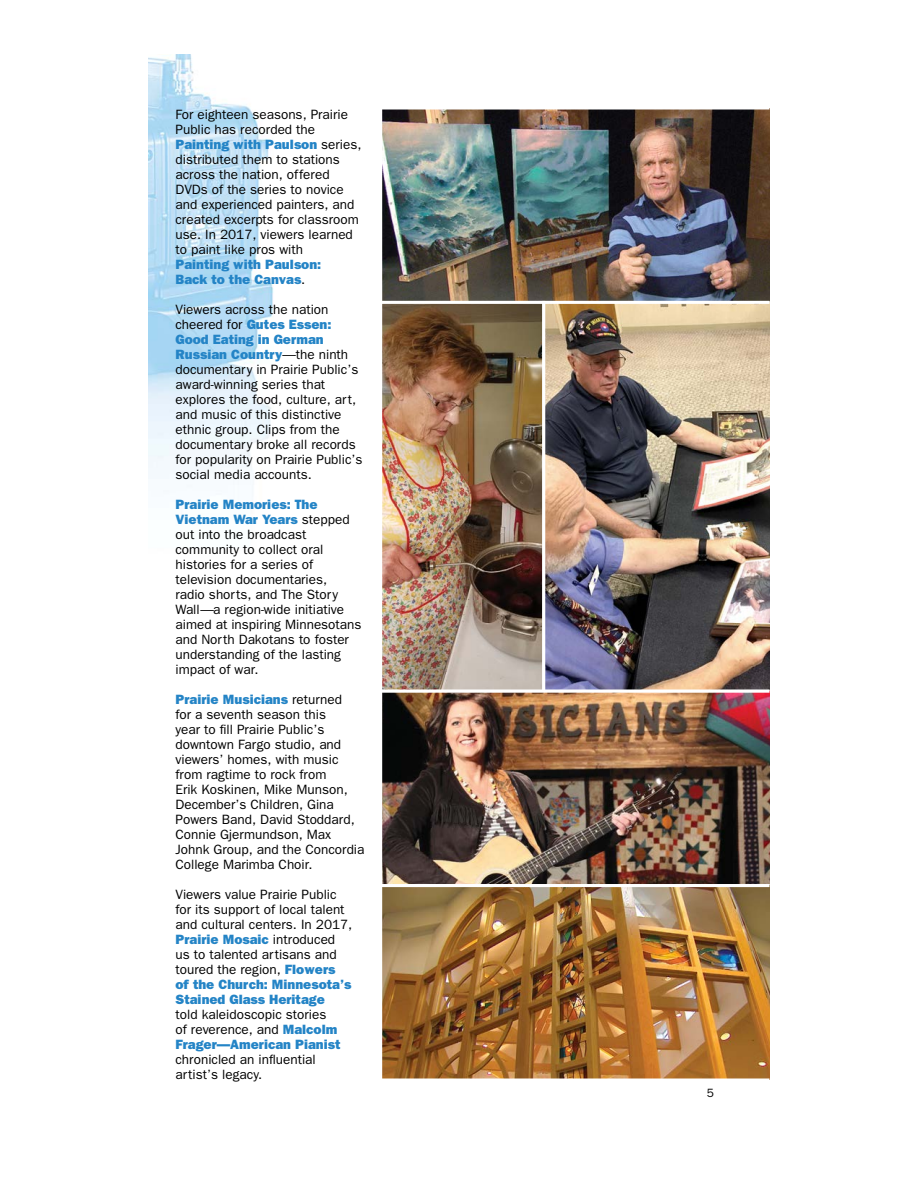
<style>
.page{position:relative;width:918px;height:1188px;background:#fff}
.page>*{position:absolute;margin:0;border:0;box-sizing:border-box;transform-origin:0 0}
.t1{font:13.5px/15px "Franklin Gothic";color:#000}
.t2{font:800 13.5px/15px "Franklin Gothic";color:#2484c6}
.t3{font:12px "Franklin Gothic";color:#000}
.s1{font-weight:800;color:#2484c6}
.s2{font-weight:400;color:#000}
.s3{font-style:italic}
</style>
<div class="page">
<img style="left:148px;top:54px;width:126px;height:425px">
<img style="left:382px;top:108px;width:388px;height:193px">
<img style="left:382px;top:303px;width:160px;height:387px">
<img style="left:542px;top:301px;width:228px;height:389px">
<img style="left:382px;top:690px;width:388px;height:194px">
<img style="left:382px;top:884px;width:388px;height:196px">
<p class="t1" style="left:176px;top:108px;width:188px">For eighteen seasons, Prairie<br>Public has recorded the<br><span class="s1">Painting with Paulson</span> series, distributed them to stations across the nation, offered<br>DVDs of the series to novice and experienced painters, and created excerpts for classroom use. In 2017, viewers learned to paint like pros with</p>
<p class="t2" style="left:176px;top:256px;width:147px">Painting with Paulson:<br>Back to the Canvas<span class="s2">.</span></p>
<p class="t1" style="left:176px;top:303px;width:189px">Viewers across the nation cheered for <span class="s1">Gutes Essen:<br>Good Eating in German<br>Russian Country</span>—the ninth documentary in Prairie Public’s award-winning series that explores the food, culture, art, and music of this distinctive ethnic group. Clips from the documentary broke all records for popularity on Prairie Public’s social media accounts.</p>
<p class="t1" style="left:176px;top:498px;width:188px"><span class="s1">Prairie Memories: The<br>Vietnam War Years</span> stepped out into the broadcast community to collect oral histories for a series of television documentaries,<br>radio shorts, and The Story<br>Wall<span class="s3">—</span>a region-wide initiative aimed at inspiring Minnesotans and North Dakotans to foster understanding of the lasting impact of war.</p>
<p class="t1" style="left:176px;top:693px;width:190px"><span class="s1">Prairie Musicians</span> returned<br>for a seventh season this<br>year to fill Prairie Public’s downtown Fargo studio, and viewers’ homes, with music from ragtime to rock from<br>Erik Koskinen, Mike Munson,<br>December’s Children, Gina<br>Powers Band, David Stoddard,<br>Connie Gjermundson, Max<br>Johnk Group, and the Concordia<br>College Marimba Choir.</p>
<p class="t1" style="left:176px;top:888px;width:178px">Viewers value Prairie Public for its support of local talent and cultural centers. In 2017,<br><span class="s1">Prairie Mosaic</span> introduced us to talented artisans and toured the region, <span class="s1">Flowers<br>of the Church: Minnesota’s<br>Stained Glass Heritage</span></p>
<p class="t1" style="left:176px;top:1008px;width:166px">told kaleidoscopic stories of reverence, and <span class="s1">Malcolm<br>Frager—American Pianist</span></p>
<p class="t1" style="left:176px;top:1053px;width:142px">chronicled an influential artist’s legacy.</p>
<p class="t3" style="left:707px;top:1088px;width:9px">5</p>
</div>
